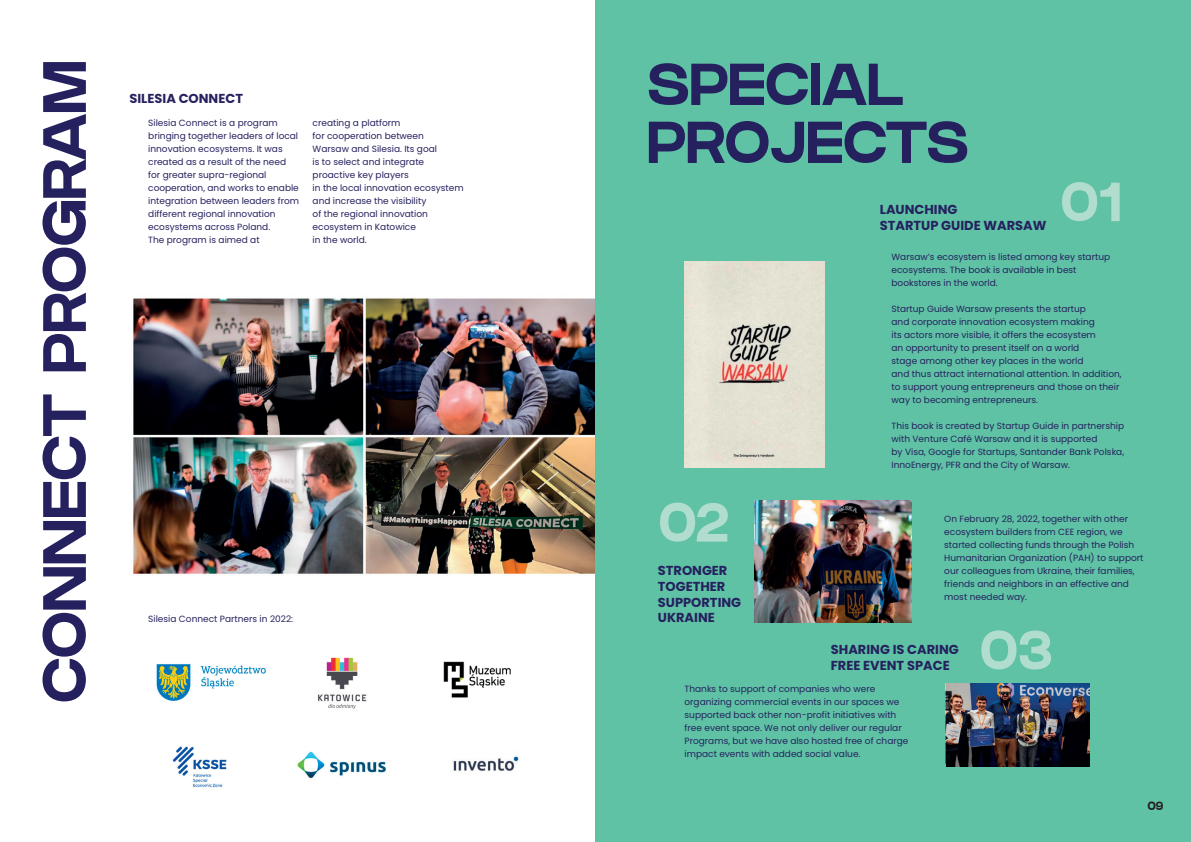
<style>
.page{position:relative;width:1191px;height:842px;background:#fff}
.page>*{position:absolute;margin:0;border:0;box-sizing:border-box;transform-origin:0 0}
.t1{font:61px "GRIFTER Bold";letter-spacing:-.01em;color:#25215f}
.t2{font:59px/58px "GRIFTER Bold";letter-spacing:-.01em;color:#25215f}
.t3{font:55px "GRIFTER Bold";color:#b1ddcf}
.t4{font:700 13px/15.6px "Poppins";color:#25215f}
.t5{font:12px "GRIFTER Bold";color:#231f20}
.t6{font:9px/13px "Poppins";color:#25215f}
</style>
<div class="page">
<img style="left:133px;top:298px;width:462px;height:276px">
<div style="left:595px;top:0;width:596px;height:842px;background:#5fc2a4"></div>
<img style="left:946px;top:683px;width:143px;height:84px">
<img style="left:156px;top:657px;width:363px;height:130px">
<img style="left:684px;top:262px;width:141px;height:206px">
<img style="left:754px;top:501px;width:157px;height:121px">
<img style="left:421px;top:657px;width:98px;height:67px">
<img style="left:434px;top:657px;width:85px;height:50px">
<h1 class="t1" style="left:28px;top:703px;width:644px;rotate:-90deg">CONNECT PROGRAM</h1>
<h2 class="t2" style="left:647px;top:56px;width:323px">SPECIAL<br>PROJECTS</h2>
<h3 class="t4" style="left:129px;top:90px;width:115px">SILESIA CONNECT</h3>
<p class="t6" style="left:148px;top:116px;width:152px">Silesia Connect is a program bringing together leaders of local innovation ecosystems. It was created as a result of the need for greater supra-regional cooperation, and works to enable integration between leaders from different regional innovation ecosystems across Poland.<br>The program is aimed at</p>
<p class="t6" style="left:313px;top:116px;width:152px">creating a platform<br>for cooperation between<br>Warsaw and Silesia. Its goal<br>is to select and integrate proactive key players<br>in the local innovation ecosystem and increase the visibility<br>of the regional innovation ecosystem in Katowice<br>in the world.</p>
<h3 class="t3" style="left:1060px;top:169px;width:63px">01</h3>
<h3 class="t4" style="left:880px;top:202px;width:168px">LAUNCHING<br>STARTUP GUIDE WARSAW</h3>
<p class="t6" style="left:891px;top:250px;width:220px">Warsaw’s ecosystem is listed among key startup ecosystems. The book is available in best bookstores in the world.</p>
<p class="t6" style="left:891px;top:302px;width:232px">Startup Guide Warsaw presents the startup<br>and corporate innovation ecosystem making<br>its actors more visible, it offers the ecosystem<br>an opportunity to present itself on a world<br>stage among other key places in the world<br>and thus attract international attention. In addition, to support young entrepreneurs and those on their way to becoming entrepreneurs.</p>
<p class="t6" style="left:891px;top:419px;width:234px">This book is created by Startup Guide in partnership with Venture Café Warsaw and it is supported<br>by Visa, Google for Startups, Santander Bank Polska, InnoEnergy, PFR and the City of Warsaw.</p>
<h3 class="t3" style="left:658px;top:490px;width:73px">02</h3>
<p class="t6" style="left:944px;top:512px;width:201px">On February 28, 2022, together with other ecosystem builders from CEE region, we started collecting funds through the Polish Humanitarian Organization (PAH) to support our colleagues from Ukraine, their families, friends and neighbors in an effective and most needed way.</p>
<h3 class="t4" style="left:658px;top:563px;width:85px">STRONGER<br>TOGETHER<br>SUPPORTING<br>UKRAINE</h3>
<p class="t6" style="left:148px;top:612px;width:146px">Silesia Connect Partners in 2022:</p>
<h3 class="t3" style="left:979px;top:617px;width:75px">03</h3>
<h3 class="t4" style="left:831px;top:642px;width:129px">SHARING IS CARING<br>FREE EVENT SPACE</h3>
<p class="t6" style="left:684px;top:682px;width:225px">Thanks to support of companies who were organizing commercial events in our spaces we supported back other non-profit initiatives with free event space. We not only deliver our regular Programs, but we have also hosted free of charge impact events with added social value.</p>
<h3 class="t5" style="left:1147px;top:799px;width:18px">09</h3>
</div>
